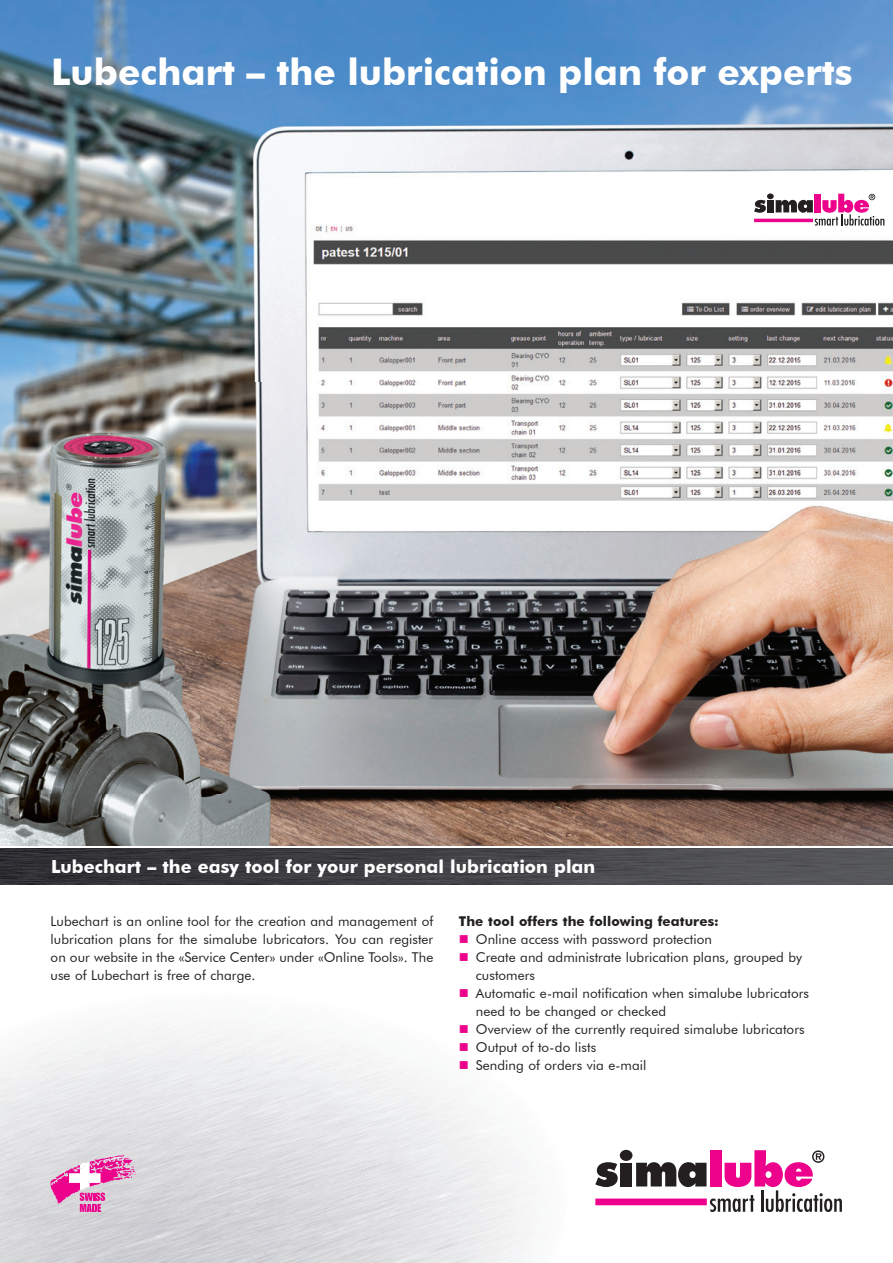
<style>
.page{position:relative;width:893px;height:1263px;background:#fff}
.page>*{position:absolute;margin:0;border:0;box-sizing:border-box;transform-origin:0 0}
.t1{font:700 36.75px "Futura BT";color:#fff}
.t2{font:700 18px "Futura BT";color:#fff}
.t3{font:13.5px/18px "Futura BT";letter-spacing:.005em;color:#231f20}
.t4{font:700 13.5px "Futura BT";letter-spacing:.005em;color:#231f20}
.s1{color:#ed028c}
</style>
<div class="page">
<img style="left:0;top:0;width:893px;height:846px">
<img style="left:0;top:848px;width:893px;height:36px">
<img style="left:0;top:1023px;width:371px;height:240px">
<img style="left:72px;top:1113px;width:437px;height:150px">
<img style="left:231px;top:1156px;width:304px;height:107px">
<img style="left:390px;top:1205px;width:146px;height:58px">
<img style="left:371px;top:1053px;width:140px;height:99px">
<img style="left:506px;top:1084px;width:5px;height:35px">
<svg style="left:80px;top:1155px;width:48px;height:57px;background:#e299c5"></svg>
<svg style="left:595px;top:1162px;width:23px;height:25px"></svg>
<div style="left:620px;top:1163px;width:12px;height:23px;background:#231f20"></div>
<div style="left:620px;top:1150px;width:12px;height:11px;background:#231f20;border-radius:50%"></div>
<div style="left:595px;top:1198px;width:112px;height:7px;background:#ed028c"></div>
<svg style="left:636px;top:1150px;width:206px;height:62px"></svg>
<svg style="left:754px;top:200px;width:12px;height:13px"></svg>
<div style="left:767px;top:200px;width:6px;height:12px;background:#231f20"></div>
<div style="left:767px;top:193px;width:7px;height:6px;background:#231f20;border-radius:50%"></div>
<hr style="left:754px;top:219px;width:59px;height:3px;background:#ed028c">
<svg style="left:776px;top:194px;width:108px;height:32px"></svg>
<img style="left:0;top:383px;width:299px;height:463px">
<h1 class="t1" style="left:51px;top:50px;width:803px">Lubechart – the lubrication plan for experts</h1>
<h2 class="t2" style="left:51px;top:856px;width:546px">Lubechart – the easy tool for your personal lubrication plan</h2>
<p class="t3" style="left:51px;top:912px;width:384px;text-align:justify">Lubechart is an online tool for the creation and management of lubrication plans for the simalube lubricators. You can register on our website in the «Service Center» under «Online Tools». The use of Lubechart is free of charge.</p>
<p class="t4" style="left:459px;top:913px;width:262px">The tool offers the following features:</p>
<p class="t3" style="left:459px;top:930px;width:255px"><span class="s1">■</span> Online access with password protection</p>
<p class="t3" style="left:476px;top:948px;width:328px;text-indent:-17px"><span class="s1">■</span> Create and administrate lubrication plans, grouped by customers</p>
<p class="t3" style="left:476px;top:984px;width:335px;text-indent:-17px"><span class="s1">■</span> Automatic e-mail notification when simalube lubricators need to be changed or checked</p>
<p class="t3" style="left:459px;top:1020px;width:347px"><span class="s1">■</span> Overview of the currently required simalube lubricators</p>
<p class="t3" style="left:459px;top:1038px;width:139px"><span class="s1">■</span> Output of to-do lists</p>
<p class="t3" style="left:459px;top:1056px;width:189px"><span class="s1">■</span> Sending of orders via e-mail</p>
</div>
